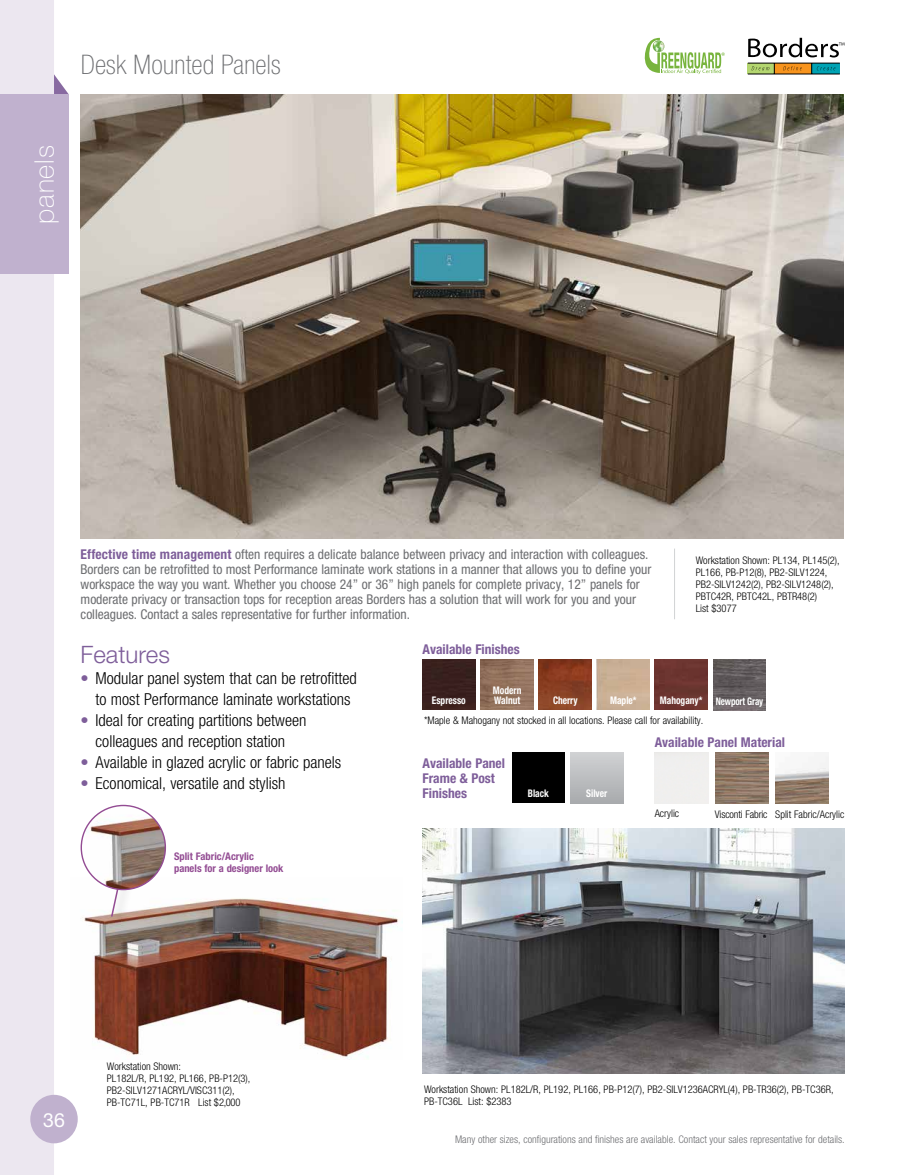
<style>
.page{position:relative;width:905px;height:1175px;background:#fff}
.page>*{position:absolute;margin:0;border:0;box-sizing:border-box;transform-origin:0 0}
.t1{font:100 condensed 27px "Helvetica Neue";letter-spacing:.01em;color:#6d6e71}
.t2{font:100 27px "Helvetica Neue";letter-spacing:.03em;color:#fff}
.t3{font:300 24px "Helvetica Neue";color:#7e5e9a}
.t4{font:19.5px "Helvetica Neue";color:#fff}
.t5{font:300 condensed 16.5px/21px "Helvetica Neue";color:#000;text-align:center}
.t6{font:condensed 13.5px/15px "Helvetica Neue";color:#6d6e71}
.t7{font:700 condensed 13.5px/15px "Helvetica Neue";color:#7e5e9a}
.t8{font:300 condensed 10.5px/12px "Helvetica Neue";color:#000}
.t9{font:300 condensed 10.5px "Helvetica Neue";color:#6d6e71}
.t10{font:700 condensed 10.5px/10.5px "Helvetica Neue";color:#fff;scale:.9 1}
.t11{font:700 condensed 10.5px/12px "Helvetica Neue";color:#934c93}
.t12{font:700 condensed 10.5px "Helvetica Neue";color:#fff;scale:.86 1}
.s1{font-weight:700;color:#7e5e9a}
.s2{color:#7e5e9a}
</style>
<div class="page">
<svg style="left:54px;top:74px;width:15px;height:20px"></svg>
<div style="left:0;top:0;width:54px;height:1174px;background:#ece7f0"></div>
<div style="left:0;top:94px;width:69px;height:180px;background:#c0b1ce"></div>
<div style="left:30px;top:1094px;width:48px;height:49px;background:#c0b1ce;border-radius:50%"></div>
<img style="left:81px;top:94px;width:762px;height:445px">
<div style="left:747px;top:63px;width:27px;height:11px;background:#b4d670"></div>
<hr style="left:747px;top:63px;width:92px;height:1px;background:#000">
<hr style="left:747px;top:74px;width:92px;height:1px;background:#000">
<svg style="left:748px;top:38px;width:96px;height:36px"></svg>
<svg style="left:644px;top:38px;width:80px;height:36px"></svg>
<div style="left:654px;top:659px;width:53px;height:51px;background:#6d3530"></div>
<img style="left:596px;top:659px;width:53px;height:51px">
<img style="left:538px;top:659px;width:53px;height:51px">
<div style="left:422px;top:659px;width:53px;height:51px;background:#3a201f"></div>
<img style="left:480px;top:659px;width:53px;height:51px">
<hr style="left:674px;top:548px;width:1px;height:71px;background:#d1d3d4">
<img style="left:713px;top:659px;width:53px;height:51px">
<img style="left:422px;top:828px;width:422px;height:245px">
<div style="left:512px;top:752px;width:52px;height:51px;background:#000"></div>
<div style="left:570px;top:752px;width:53px;height:51px;background:linear-gradient(to bottom,#d1d2d4,#a9abad)"></div>
<img style="left:715px;top:752px;width:53px;height:51px">
<img style="left:82px;top:877px;width:321px;height:182px">
<div style="left:109px;top:848px;width:31px;height:81px;background:#000;opacity:.3"></div>
<svg style="left:110px;top:887px;width:18px;height:30px"></svg>
<img style="left:81px;top:805px;width:84px;height:84px;border-radius:42px">
<img style="left:775px;top:756px;width:53px;height:47px">
<h1 class="t1" style="left:81px;top:50px;width:201px">Desk Mounted Panels</h1>
<h1 class="t2" style="left:29px;top:223px;width:80px;rotate:-90deg">panels</h1>
<p class="t6" style="left:81px;top:547px;width:572px"><span class="s1">Effective time management</span> often requires a delicate balance between privacy and interaction with colleagues.<br>Borders can be retrofitted to most Performance laminate work stations in a manner that allows you to define your workspace the way you want. Whether you choose 24” or 36” high panels for complete privacy, 12” panels for moderate privacy or transaction tops for reception areas Borders has a solution that will work for you and your colleagues. Contact a sales representative for further information.</p>
<h2 class="t3" style="left:81px;top:639px;width:91px">Features</h2>
<h3 class="t5" style="left:81px;top:667px;width:278px"><span class="s2">•</span> Modular panel system that can be retrofitted to most Performance laminate workstations</h3>
<h3 class="t5" style="left:81px;top:709px;width:227px"><span class="s2">•</span> Ideal for creating partitions between colleagues and reception station</h3>
<h3 class="t5" style="left:81px;top:751px;width:262px"><span class="s2">•</span> Available in glazed acrylic or fabric panels</h3>
<h3 class="t5" style="left:81px;top:772px;width:206px"><span class="s2">•</span> Economical, versatile and stylish</h3>
<p class="t8" style="left:695px;top:554px;width:145px">Workstation Shown: PL134, PL145(2),<br>PL166, PB-P12(8), PB2-SILV1224,<br>PB2-SILV1242(2), PB2-SILV1248(2),<br>PBTC42R, PBTC42L, PBTR48(2)<br>List $3077</p>
<p class="t7" style="left:422px;top:641px;width:99px">Available Finishes</p>
<p class="t10" style="left:493px;top:685px;width:33px">Modern<br>Walnut</p>
<p class="t10" style="left:432px;top:695px;width:39px">Espresso</p>
<p class="t10" style="left:553px;top:695px;width:29px">Cherry</p>
<p class="t10" style="left:610px;top:695px;width:31px">Maple*</p>
<p class="t10" style="left:659px;top:695px;width:49px">Mahogany*</p>
<p class="t12" style="left:715px;top:695px;width:57px">Newport Gray</p>
<p class="t8" style="left:424px;top:714px;width:281px">*Maple &amp; Mahogany not stocked in all locations. Please call for availability.</p>
<p class="t7" style="left:654px;top:735px;width:132px">Available Panel Material</p>
<p class="t7" style="left:422px;top:755px;width:84px">Available Panel<br>Frame &amp; Post<br>Finishes</p>
<p class="t10" style="left:527px;top:788px;width:25px">Black</p>
<p class="t10" style="left:586px;top:788px;width:25px">Silver</p>
<p class="t11" style="left:174px;top:850px;width:111px">Split Fabric/Acrylic panels for a designer look</p>
<p class="t8" style="left:654px;top:806px;width:26px">Acrylic</p>
<p class="t8" style="left:714px;top:808px;width:54px">Visconti Fabric</p>
<p class="t8" style="left:775px;top:808px;width:70px">Split Fabric/Acrylic</p>
<h3 class="t4" style="left:43px;top:1108px;width:23px">36</h3>
<p class="t8" style="left:107px;top:1059px;width:145px">Workstation Shown:<br>PL182L/R, PL192, PL166, PB-P12(3),<br>PB2-SILV1271ACRYL/VISC311(2),<br>PB-TC71L, PB-TC71R List $2,000</p>
<p class="t8" style="left:424px;top:1083px;width:411px">Workstation Shown: PL182L/R, PL192, PL166, PB-P12(7), PB2-SILV1236ACRYL(4), PB-TR36(2), PB-TC36R,<br>PB-TC36L List: $2383</p>
<p class="t9" style="left:455px;top:1133px;width:391px">Many other sizes, configurations and finishes are available. Contact your sales representative for details.</p>
</div>
